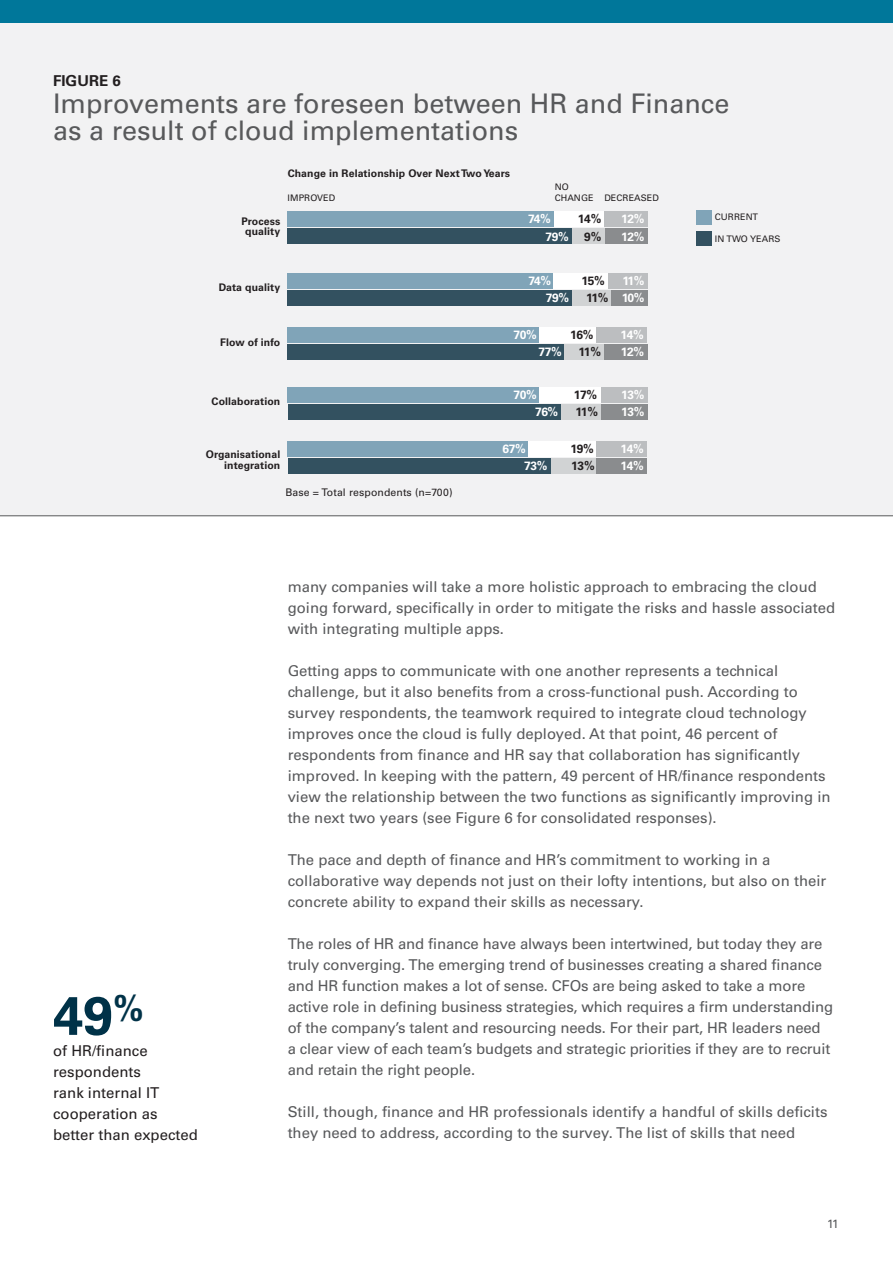
<style>
.page{position:relative;width:893px;height:1263px;background:#fff}
.page>*{position:absolute;margin:0;border:0;box-sizing:border-box;transform-origin:0 0}
.t1{font:700 54px "Univers LT Pro 65";color:#003248}
.t2{font:27px/27px "Univers LT Pro 55 Roman";color:#58595b}
.t3{font:700 15px "Univers LT Pro 65";color:#231f20}
.t4{font:14.85px/21px "Univers LT Pro 55 Roman";color:#58595b}
.t5{font:14.85px/21px "Univers LT Pro 55 Roman";color:#231f20}
.t6{font:700 12px "Univers LT Pro 65";letter-spacing:-.03em;color:#fff}
.t7{font:700 12px "Univers LT Pro 65";letter-spacing:-.045em;color:#231f20}
.t8{font:12px "Univers LT Pro 55 Roman";color:#58595b}
.t9{font:700 10.5px/10.5px "Univers LT Pro 65";letter-spacing:.01em;color:#231f20;text-align:center}
.t10{font:10.5px "Univers LT Pro 55 Roman";letter-spacing:.01em;color:#231f20}
.t11{font:9px/10.5px "Univers LT Pro 55 Roman";letter-spacing:.01em;color:#231f20}
.s1{color:#fff}
</style>
<div class="page">
<div style="left:0;top:22px;width:893px;height:494px;background:#f2f2f3"></div>
<hr style="left:0;top:515px;width:893px;height:1px;background:#58595b">
<div style="left:697px;top:211px;width:15px;height:14px;background:#80a4b8"></div>
<div style="left:697px;top:231px;width:15px;height:15px;background:#335160"></div>
<div style="left:288px;top:273px;width:266px;height:15px;background:#80a4b8"></div>
<div style="left:554px;top:273px;width:54px;height:15px;background:#fff"></div>
<div style="left:608px;top:273px;width:39px;height:15px;background:#bcbec0"></div>
<div style="left:288px;top:291px;width:284px;height:15px;background:#335160"></div>
<div style="left:287px;top:211px;width:267px;height:15px;background:#80a4b8"></div>
<div style="left:554px;top:211px;width:50px;height:15px;background:#fff"></div>
<div style="left:604px;top:211px;width:43px;height:15px;background:#bcbec0"></div>
<div style="left:604px;top:229px;width:43px;height:15px;background:#8a8c8e"></div>
<div style="left:287px;top:229px;width:285px;height:15px;background:#335160"></div>
<div style="left:572px;top:229px;width:32px;height:15px;background:#d1d3d4"></div>
<div style="left:572px;top:291px;width:39px;height:15px;background:#d1d3d4"></div>
<div style="left:611px;top:291px;width:36px;height:15px;background:#8a8c8e"></div>
<div style="left:288px;top:327px;width:252px;height:15px;background:#80a4b8"></div>
<div style="left:539px;top:327px;width:57px;height:15px;background:#fff"></div>
<div style="left:596px;top:327px;width:51px;height:15px;background:#bcbec0"></div>
<div style="left:288px;top:345px;width:277px;height:15px;background:#335160"></div>
<div style="left:564px;top:345px;width:40px;height:15px;background:#d1d3d4"></div>
<div style="left:604px;top:345px;width:43px;height:15px;background:#8a8c8e"></div>
<div style="left:288px;top:387px;width:252px;height:15px;background:#80a4b8"></div>
<div style="left:539px;top:387px;width:61px;height:15px;background:#fff"></div>
<div style="left:601px;top:387px;width:46px;height:15px;background:#bcbec0"></div>
<div style="left:288px;top:404px;width:273px;height:15px;background:#335160"></div>
<div style="left:561px;top:404px;width:40px;height:15px;background:#d1d3d4"></div>
<div style="left:601px;top:404px;width:46px;height:15px;background:#8a8c8e"></div>
<div style="left:288px;top:441px;width:241px;height:15px;background:#80a4b8"></div>
<div style="left:528px;top:441px;width:69px;height:15px;background:#fff"></div>
<div style="left:596px;top:441px;width:51px;height:15px;background:#bcbec0"></div>
<div style="left:288px;top:458px;width:262px;height:15px;background:#335160"></div>
<div style="left:551px;top:458px;width:47px;height:15px;background:#d1d3d4"></div>
<div style="left:596px;top:458px;width:51px;height:15px;background:#8a8c8e"></div>
<div style="left:0;top:0;width:893px;height:22px;background:#00779a"></div>
<p class="t3" style="left:53px;top:70px;width:69px">FIGURE 6</p>
<h2 class="t2" style="left:53px;top:89px;width:678px">Improvements are foreseen between HR and Finance as a result of cloud implementations</h2>
<p class="t9" style="left:288px;top:168px;width:224px">Change in Relationship Over Next Two Years</p>
<p class="t9" style="left:241px;top:215px;width:40px">Process quality</p>
<p class="t11" style="left:287px;top:192px;width:49px">IMPROVED</p>
<p class="t11" style="left:555px;top:182px;width:106px">NO<br>CHANGE DECREASED</p>
<p class="t6" style="left:528px;top:210px;width:24px">74%</p>
<p class="t7" style="left:578px;top:210px;width:25px">14%</p>
<p class="t6" style="left:621px;top:210px;width:25px">12%</p>
<p class="t6" style="left:546px;top:228px;width:25px">79%</p>
<p class="t7" style="left:584px;top:228px;width:19px">9%</p>
<p class="t6" style="left:621px;top:228px;width:25px">12%</p>
<p class="t9" style="left:219px;top:281px;width:63px">Data quality</p>
<p class="t9" style="left:220px;top:337px;width:62px">Flow of info</p>
<p class="t9" style="left:212px;top:396px;width:70px">Collaboration</p>
<p class="t9" style="left:206px;top:449px;width:76px;text-align:right">Organisational integration</p>
<p class="t6" style="left:528px;top:273px;width:24px">74%</p>
<p class="t7" style="left:581px;top:273px;width:25px">15%</p>
<p class="t6" style="left:622px;top:273px;width:24px">11%</p>
<p class="t6" style="left:546px;top:290px;width:25px">79%</p>
<p class="t7" style="left:586px;top:290px;width:60px">11% <span class="s1">10%</span></p>
<p class="t6" style="left:513px;top:327px;width:25px">70%</p>
<p class="t7" style="left:570px;top:327px;width:25px">16%</p>
<p class="t6" style="left:621px;top:327px;width:25px">14%</p>
<p class="t6" style="left:539px;top:344px;width:25px">77%</p>
<p class="t7" style="left:579px;top:344px;width:24px">11%</p>
<p class="t6" style="left:621px;top:344px;width:25px">12%</p>
<p class="t6" style="left:513px;top:386px;width:25px">70%</p>
<p class="t7" style="left:574px;top:386px;width:25px">17%</p>
<p class="t6" style="left:621px;top:386px;width:25px">13%</p>
<p class="t6" style="left:535px;top:403px;width:25px">76%</p>
<p class="t7" style="left:576px;top:403px;width:24px">11%</p>
<p class="t6" style="left:621px;top:403px;width:25px">13%</p>
<p class="t6" style="left:503px;top:440px;width:25px">67%</p>
<p class="t7" style="left:571px;top:440px;width:25px">19%</p>
<p class="t6" style="left:621px;top:440px;width:25px">14%</p>
<p class="t6" style="left:524px;top:457px;width:25px">73%</p>
<p class="t7" style="left:571px;top:457px;width:25px">13%</p>
<p class="t6" style="left:620px;top:457px;width:25px">14%</p>
<p class="t10" style="left:285px;top:485px;width:169px">Base = Total respondents (n=700)</p>
<p class="t11" style="left:715px;top:211px;width:45px">CURRENT</p>
<p class="t11" style="left:715px;top:233px;width:67px">IN TWO YEARS</p>
<h1 class="t1" style="left:53px;top:978px;width:92px">49<sup>%</sup></h1>
<p class="t5" style="left:53px;top:1039px;width:146px">of HR/finance respondents<br>rank internal IT cooperation as better than expected</p>
<p class="t4" style="left:288px;top:576px;width:549px">many companies will take a more holistic approach to embracing the cloud going forward, specifically in order to mitigate the risks and hassle associated with integrating multiple apps.</p>
<p class="t4" style="left:288px;top:660px;width:544px">Getting apps to communicate with one another represents a technical challenge, but it also benefits from a cross-functional push. According to survey respondents, the teamwork required to integrate cloud technology improves once the cloud is fully deployed. At that point, 46 percent of respondents from finance and HR say that collaboration has significantly improved. In keeping with the pattern, 49 percent of HR/finance respondents view the relationship between the two functions as significantly improving in the next two years (see Figure 6 for consolidated responses).</p>
<p class="t4" style="left:288px;top:849px;width:540px">The pace and depth of finance and HR’s commitment to working in a collaborative way depends not just on their lofty intentions, but also on their concrete ability to expand their skills as necessary.</p>
<p class="t4" style="left:288px;top:933px;width:547px">The roles of HR and finance have always been intertwined, but today they are truly converging. The emerging trend of businesses creating a shared finance and HR function makes a lot of sense. CFOs are being asked to take a more active role in defining business strategies, which requires a firm understanding of the company’s talent and resourcing needs. For their part, HR leaders need<br>a clear view of each team’s budgets and strategic priorities if they are to recruit and retain the right people.</p>
<p class="t4" style="left:288px;top:1100px;width:541px">Still, though, finance and HR professionals identify a handful of skills deficits they need to address, according to the survey. The list of skills that need</p>
<p class="t8" style="left:827px;top:1216px;width:13px">11</p>
</div>
